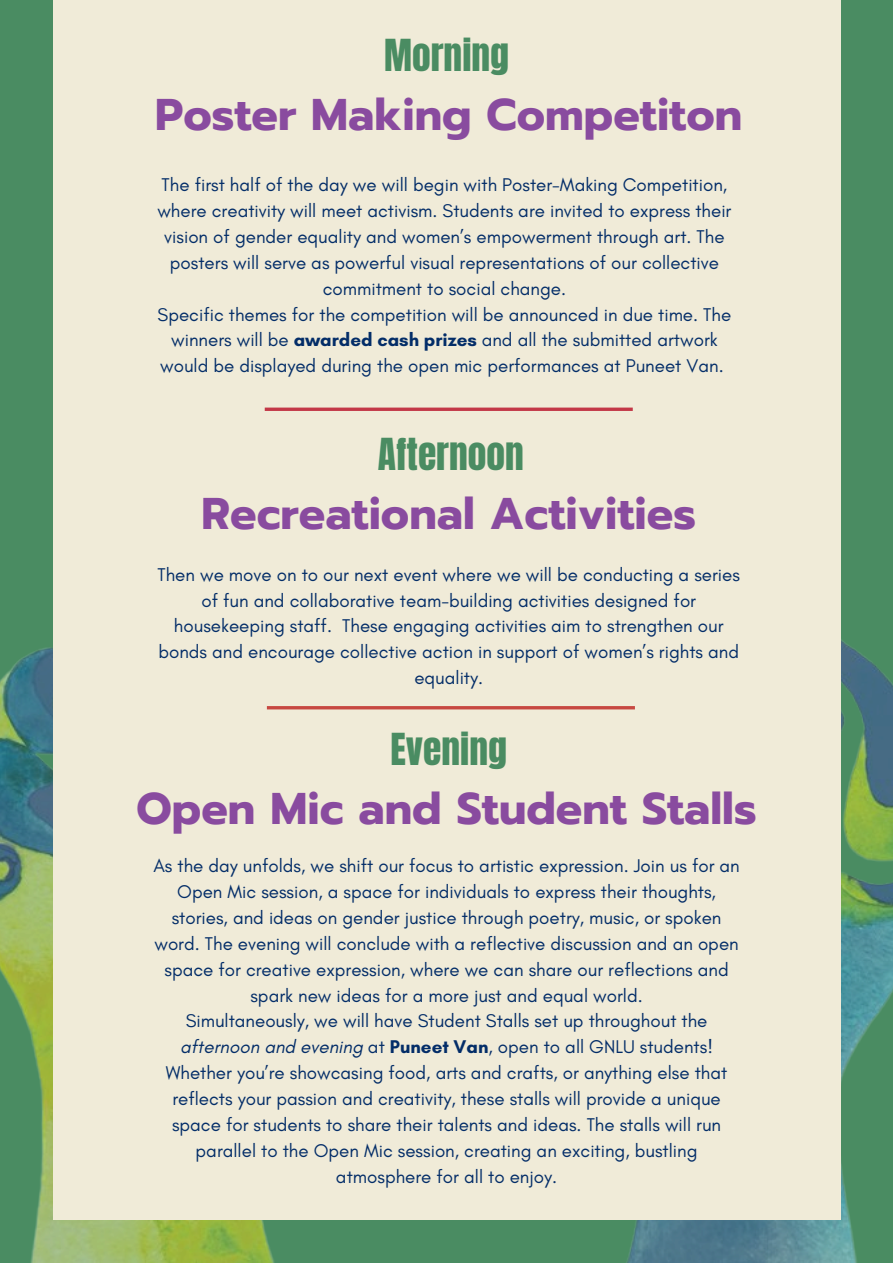
<style>
.page{position:relative;width:893px;height:1263px;background:#4a8c62}
.page>*{position:absolute;margin:0;border:0;box-sizing:border-box;transform-origin:0 0}
.t1{font:700 44.25px "Prompt";color:#894b9f}
.t2{font:37.5px "Anton";color:#4a8c62}
.t3{font:18.75px/25.9px "Glacial Indifference";color:#032d68;text-align:center}
.s1{font-weight:700}
.s2{font-style:italic}
</style>
<div class="page">
<img style="left:0;top:523px;width:893px;height:740px">
<div style="left:53px;top:0;width:787px;height:1220px;background:#f0ebd8"></div>
<hr style="left:265px;top:408px;width:368px;height:3px;background:#c33847">
<hr style="left:267px;top:706px;width:368px;height:3px;background:#c74841">
<p class="t2" style="left:384px;top:29px;width:126px">Morning</p>
<h2 class="t1" style="left:155px;top:82px;width:588px">Poster Making Competiton</h2>
<h2 class="t3" style="left:157px;top:172px;width:575px">The first half of the day we will begin with Poster-Making Competition, where creativity will meet activism. Students are invited to express their vision of gender equality and women’s empowerment through art. The posters will serve as powerful visual representations of our collective commitment to social change.</h2>
<h1 class="t3" style="left:158px;top:301px;width:575px">Specific themes for the competition will be announced in due time. The winners will be <span class="s1">awarded cash prizes</span> and all the submitted artwork would be displayed during the open mic performances at Puneet Van.</h1>
<h2 class="t2" style="left:378px;top:427px;width:148px">Afternoon</h2>
<h1 class="t1" style="left:201px;top:481px;width:496px">Recreational Activities</h1>
<p class="t3" style="left:157px;top:561px;width:584px">Then we move on to our next event where we will be conducting a series of fun and collaborative team-building activities designed for housekeeping staff. These engaging activities aim to strengthen our bonds and encourage collective action in support of women’s rights and equality.</p>
<h1 class="t2" style="left:390px;top:723px;width:118px">Evening</h1>
<p class="t1" style="left:137px;top:776px;width:621px">Open Mic and Student Stalls</p>
<p class="t3" style="left:153px;top:852px;width:588px">As the day unfolds, we shift our focus to artistic expression. Join us for an Open Mic session, a space for individuals to express their thoughts, stories, and ideas on gender justice through poetry, music, or spoken word. The evening will conclude with a reflective discussion and an open space for creative expression, where we can share our reflections and spark new ideas for a more just and equal world.</p>
<p class="t3" style="left:166px;top:1008px;width:563px">Simultaneously, we will have Student Stalls set up throughout the <span class="s2">afternoon and evening</span> at <span class="s1">Puneet Van</span>, open to all GNLU students!<br>Whether you’re showcasing food, arts and crafts, or anything else that reflects your passion and creativity, these stalls will provide a unique space for students to share their talents and ideas. The stalls will run parallel to the Open Mic session, creating an exciting, bustling atmosphere for all to enjoy.</p>
</div>
